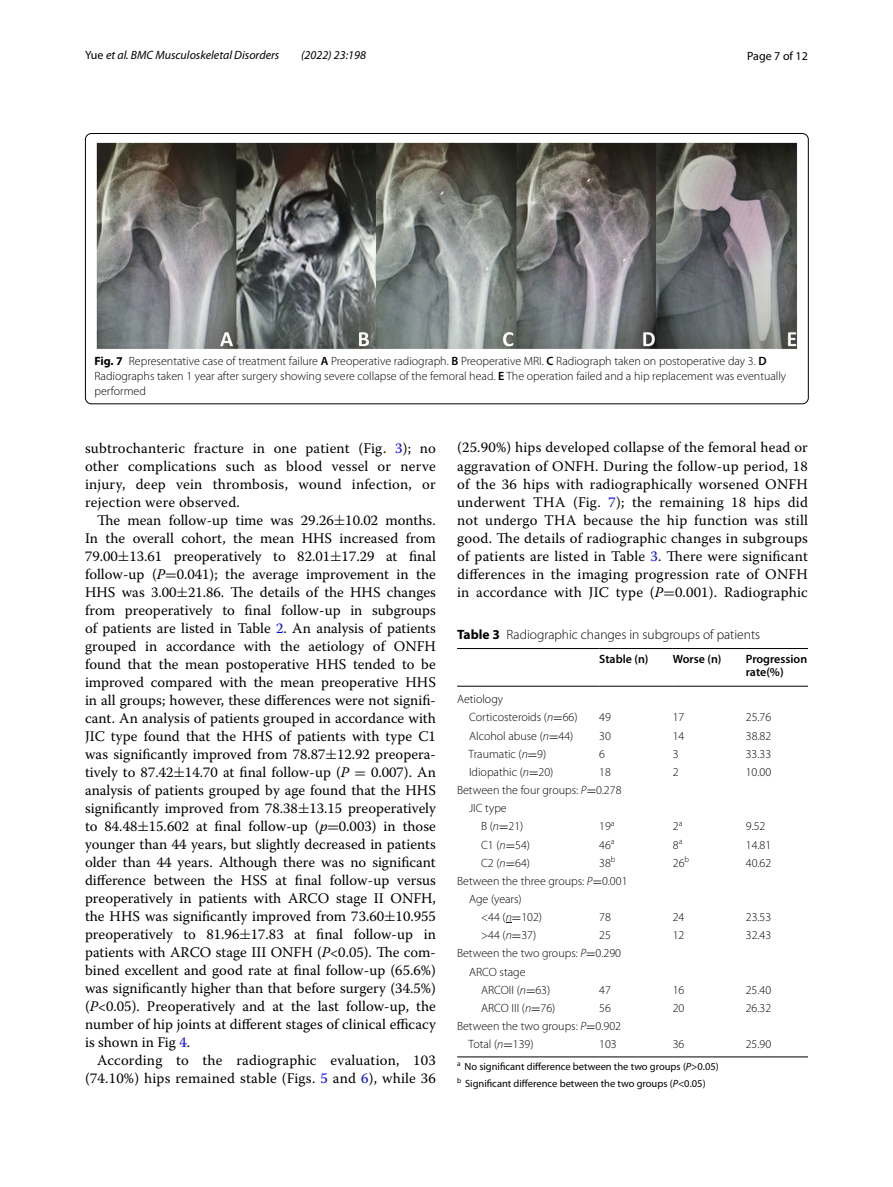
<style>
.page{position:relative;width:893px;height:1187px;background:#fff}
.page>*{position:absolute;margin:0;border:0;box-sizing:border-box;transform-origin:0 0}
.t1{font:14.7px/18px "Warnock Pro";letter-spacing:.015em;color:#000;text-align:justify}
.t2{font:300 13.5px "Myriad Pro";color:#000}
.t3{font:300 12px/15px "Myriad Pro";color:#000}
.t4{font:italic 12px "Myriad Pro";color:#000}
.t5{font:600 12px/13.5px "Myriad Pro";color:#000}
.t6{font:12px "Myriad Pro";color:#000}
.t7{font:10.5px/17px "Myriad Pro";color:#000}
.s1{font-style:normal}
.s2{font-weight:700}
.s3{font-weight:600}
.s4{color:#00f}
.s5{font-family:"MTSY"}
.s6{font-style:italic}
.s7{font-family:"MTSY";font-weight:400}
</style>
<div class="page">
<img style="left:97px;top:142px;width:700px;height:207px">
<div style="left:85px;top:133px;width:723px;height:271px;border:1px solid #000;border-radius:6px"></div>
<hr style="left:457px;top:648px;width:142px;height:1px;background:#000">
<hr style="left:457px;top:686px;width:142px;height:1px;background:#000">
<hr style="left:599px;top:648px;width:74px;height:1px;background:#000">
<hr style="left:599px;top:686px;width:74px;height:1px;background:#000">
<hr style="left:673px;top:648px;width:73px;height:1px;background:#000">
<hr style="left:673px;top:686px;width:73px;height:1px;background:#000">
<hr style="left:746px;top:648px;width:62px;height:1px;background:#000">
<hr style="left:746px;top:686px;width:62px;height:1px;background:#000">
<hr style="left:457px;top:1056px;width:142px;height:1px;background:#000">
<hr style="left:599px;top:1056px;width:74px;height:1px;background:#000">
<hr style="left:673px;top:1056px;width:73px;height:1px;background:#000">
<hr style="left:746px;top:1056px;width:62px;height:1px;background:#000">
<p class="t4" style="left:85px;top:48px;width:196px"><span class="s1">Yue</span> et al. BMC Musculoskeletal Disorders</p>
<p class="t4" style="left:301px;top:48px;width:66px">(2022) 23:198</p>
<p class="t6" style="left:747px;top:48px;width:62px">Page 7 of 12</p>
<p class="t3" style="left:94px;top:353px;width:693px"><span class="s2">Fig. 7</span> Representative case of treatment failure <span class="s3">A</span> Preoperative radiograph. <span class="s3">B</span> Preoperative MRI. <span class="s3">C</span> Radiograph taken on postoperative day 3. <span class="s3">D<br></span>Radiographs taken 1 year after surgery showing severe collapse of the femoral head. <span class="s3">E</span> The operation failed and a hip replacement was eventually performed</p>
<p class="t1" style="left:85px;top:438px;width:352px">subtrochanteric fracture in one patient (Fig. <span class="s4">3</span>); no other complications such as blood vessel or nerve injury, deep vein thrombosis, wound infection, or rejection were observed.</p>
<p class="t1" style="left:85px;top:510px;width:352px;text-indent:12px">The mean follow-up time was 29.26<span class="s5">±</span>10.02 months.<br>In the overall cohort, the mean HHS increased from 79.00<span class="s5">±</span>13.61 preoperatively to 82.01<span class="s5">±</span>17.29 at final follow-up (<span class="s6">P</span><span class="s5">=</span>0.041); the average improvement in the HHS was 3.00<span class="s5">±</span>21.86. The details of the HHS changes from preoperatively to final follow-up in subgroups of patients are listed in Table <span class="s4">2</span>. An analysis of patients grouped in accordance with the aetiology of ONFH found that the mean postoperative HHS tended to be improved compared with the mean preoperative HHS in all groups; however, these differences were not signifi&shy;cant. An analysis of patients grouped in accordance with JIC type found that the HHS of patients with type C1 was significantly improved from 78.87<span class="s5">±</span>12.92 preopera&shy;tively to 87.42<span class="s5">±</span>14.70 at final follow-up (<span class="s6">P</span> <span class="s5">=</span> 0.007). An analysis of patients grouped by age found that the HHS significantly improved from 78.38<span class="s5">±</span>13.15 preoperatively to 84.48<span class="s5">±</span>15.602 at final follow-up (<span class="s6">p</span><span class="s5">=</span>0.003) in those younger than 44 years, but slightly decreased in patients older than 44 years. Although there was no significant difference between the HSS at final follow-up versus preoperatively in patients with ARCO stage II ONFH, the HHS was significantly improved from 73.60<span class="s5">±</span>10.955 preoperatively to 81.96<span class="s5">±</span>17.83 at final follow-up in patients with ARCO stage III ONFH (<span class="s6">P</span>&lt;0.05). The com&shy;bined excellent and good rate at final follow-up (65.6%) was significantly higher than that before surgery (34.5%) (<span class="s6">P</span>&lt;0.05). Preoperatively and at the last follow-up, the number of hip joints at different stages of clinical efficacy is shown in Fig <span class="s4">4</span>.</p>
<p class="t1" style="left:85px;top:1050px;width:352px;text-align:right">According to the radiographic evaluation, 103 (74.10%) hips remained stable (Figs. <span class="s4">5</span> and <span class="s4">6</span>), while 36</p>
<p class="t1" style="left:457px;top:438px;width:352px">(25.90%) hips developed collapse of the femoral head or aggravation of ONFH. During the follow-up period, 18 of the 36 hips with radiographically worsened ONFH underwent THA (Fig. <span class="s4">7</span>); the remaining 18 hips did not undergo THA because the hip function was still good. The details of radiographic changes in subgroups of patients are listed in Table <span class="s4">3</span>. There were significant differences in the imaging progression rate of ONFH in accordance with JIC type (<span class="s6">P</span><span class="s5">=</span>0.001). Radiographic</p>
<p class="t2" style="left:457px;top:626px;width:305px"><span class="s2">Table 3</span> Radiographic changes in subgroups of patients</p>
<p class="t3" style="left:469px;top:690px;width:110px;line-height:18.1px;text-indent:-12px">Aetiology<br>Corticosteroids (<span class="s6">n</span><span class="s7">=</span>66)</p>
<p class="t5" style="left:599px;top:651px;width:51px">Stable (n)</p>
<p class="t5" style="left:673px;top:651px;width:50px">Worse (n)</p>
<p class="t5" style="left:746px;top:651px;width:63px">Progression rate(%)</p>
<p class="t3" style="left:599px;top:710px;width:13px">49</p>
<p class="t3" style="left:673px;top:710px;width:13px">17</p>
<p class="t3" style="left:746px;top:710px;width:27px">25.76</p>
<p class="t3" style="left:469px;top:728px;width:106px">Alcohol abuse (<span class="s6">n</span><span class="s7">=</span>44)</p>
<p class="t3" style="left:599px;top:728px;width:13px">30</p>
<p class="t3" style="left:673px;top:728px;width:13px">14</p>
<p class="t3" style="left:746px;top:728px;width:27px">38.82</p>
<p class="t3" style="left:469px;top:746px;width:79px">Traumatic (<span class="s6">n</span><span class="s7">=</span>9)</p>
<p class="t3" style="left:599px;top:746px;width:7px">6</p>
<p class="t3" style="left:673px;top:746px;width:7px">3</p>
<p class="t3" style="left:746px;top:746px;width:27px">33.33</p>
<p class="t3" style="left:469px;top:764px;width:86px">Idiopathic (<span class="s6">n</span><span class="s7">=</span>20)</p>
<p class="t3" style="left:599px;top:764px;width:13px">18</p>
<p class="t3" style="left:673px;top:764px;width:7px">2</p>
<p class="t3" style="left:746px;top:764px;width:27px">10.00</p>
<p class="t3" style="left:457px;top:782px;width:166px">Between the four groups: <span class="s6">P</span><span class="s7">=</span>0.278</p>
<p class="t3" style="left:469px;top:800px;width:39px">JIC type</p>
<p class="t3" style="left:481px;top:819px;width:44px">B (<span class="s6">n</span><span class="s7">=</span>21)</p>
<p class="t3" style="left:599px;top:819px;width:17px">19<sup>a</sup></p>
<p class="t3" style="left:673px;top:819px;width:11px">2<sup>a</sup></p>
<p class="t3" style="left:746px;top:819px;width:21px">9.52</p>
<p class="t3" style="left:481px;top:837px;width:50px">C1 (<span class="s6">n</span><span class="s7">=</span>54)</p>
<p class="t3" style="left:599px;top:837px;width:17px">46<sup>a</sup></p>
<p class="t3" style="left:673px;top:837px;width:11px">8<sup>a</sup></p>
<p class="t3" style="left:746px;top:837px;width:27px">14.81</p>
<p class="t3" style="left:481px;top:855px;width:50px">C2 (<span class="s6">n</span><span class="s7">=</span>64)</p>
<p class="t3" style="left:599px;top:855px;width:18px">38<sup>b</sup></p>
<p class="t3" style="left:673px;top:855px;width:18px">26<sup>b</sup></p>
<p class="t3" style="left:746px;top:855px;width:27px">40.62</p>
<p class="t3" style="left:457px;top:873px;width:172px">Between the three groups: <span class="s6">P</span><span class="s7">=</span>0.001</p>
<p class="t3" style="left:469px;top:891px;width:54px">Age (years)</p>
<p class="t3" style="left:481px;top:909px;width:62px">&lt;44 (<span class="s6">n</span><span class="s7">=</span>102)</p>
<p class="t3" style="left:599px;top:909px;width:13px">78</p>
<p class="t3" style="left:673px;top:909px;width:13px">24</p>
<p class="t3" style="left:746px;top:909px;width:27px">23.53</p>
<p class="t3" style="left:481px;top:927px;width:57px">&gt;44 (<span class="s6">n</span><span class="s7">=</span>37)</p>
<p class="t3" style="left:599px;top:927px;width:13px">25</p>
<p class="t3" style="left:673px;top:927px;width:13px">12</p>
<p class="t3" style="left:746px;top:927px;width:27px">32.43</p>
<p class="t3" style="left:457px;top:946px;width:166px">Between the two groups: <span class="s6">P</span><span class="s7">=</span>0.290</p>
<p class="t3" style="left:469px;top:964px;width:58px">ARCO stage</p>
<p class="t3" style="left:481px;top:982px;width:71px">ARCOII (<span class="s6">n</span><span class="s7">=</span>63)</p>
<p class="t3" style="left:599px;top:982px;width:13px">47</p>
<p class="t3" style="left:673px;top:982px;width:13px">16</p>
<p class="t3" style="left:746px;top:982px;width:27px">25.40</p>
<p class="t3" style="left:481px;top:1000px;width:76px">ARCO III (<span class="s6">n</span><span class="s7">=</span>76)</p>
<p class="t3" style="left:599px;top:1000px;width:13px">56</p>
<p class="t3" style="left:673px;top:1000px;width:13px">20</p>
<p class="t3" style="left:746px;top:1000px;width:27px">26.32</p>
<p class="t3" style="left:469px;top:1017px;width:154px;line-height:18.3px;text-indent:-11px">Between the two groups: <span class="s6">P</span><span class="s7">=</span>0.902<br>Total (<span class="s6">n</span><span class="s7">=</span>139)</p>
<p class="t3" style="left:599px;top:1036px;width:19px">103</p>
<p class="t3" style="left:673px;top:1036px;width:13px">36</p>
<p class="t3" style="left:746px;top:1036px;width:27px">25.90</p>
<p class="t7" style="left:457px;top:1057px;width:263px"><sup>a</sup> No significant difference between the two groups (<span class="s6">P</span>&gt;0.05) <sup>b</sup> Significant difference between the two groups (<span class="s6">P</span>&lt;0.05)</p>
</div>
